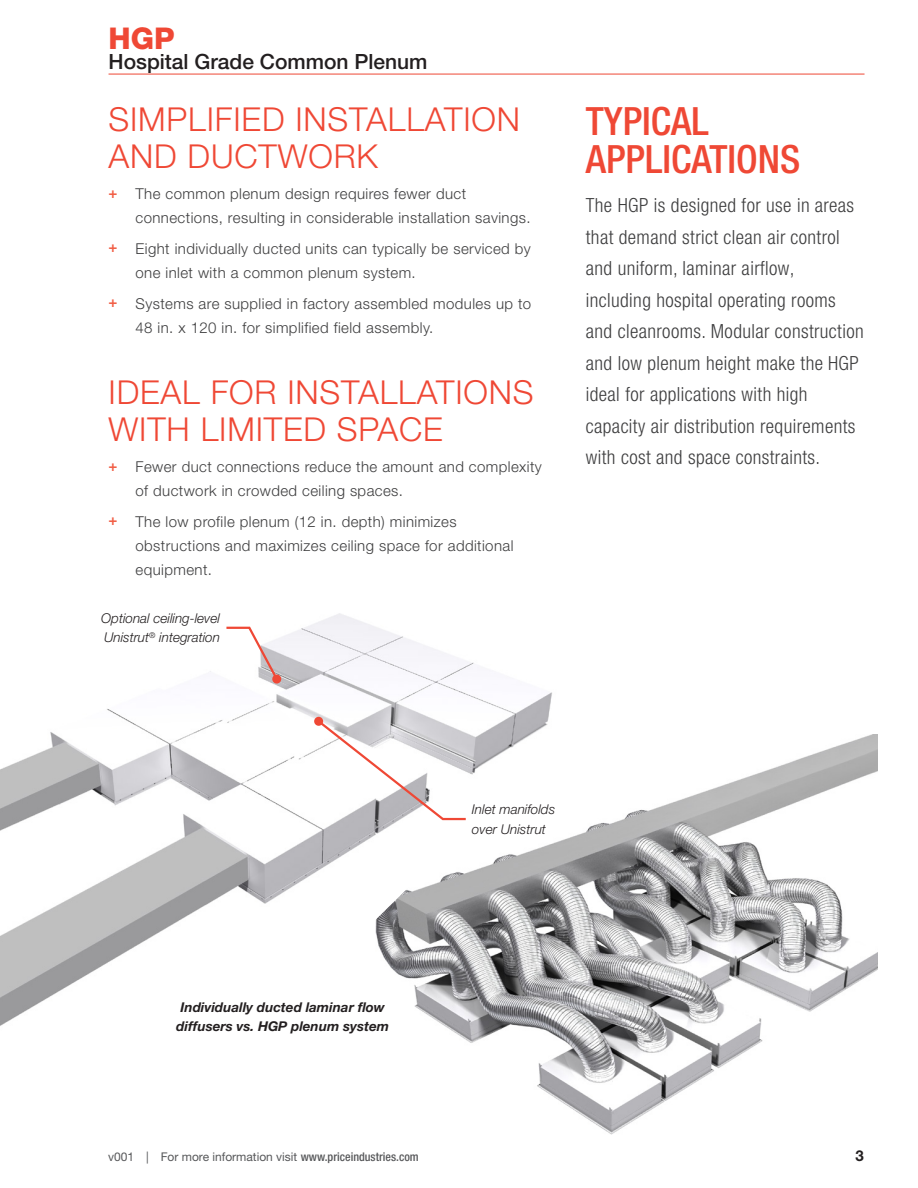
<style>
.page{position:relative;width:918px;height:1188px;background:#fff}
.page>*{position:absolute;margin:0;border:0;box-sizing:border-box;transform-origin:0 0}
.Sidebar_-_Body_1{font:500 condensed 39px/37.5px "Helvetica Neue LT Std";color:#ef4835}
.Special-Heading_2{font:300 33px/37.5px "Helvetica Neue LT Std";letter-spacing:.025em;color:#ef4835}
.t1{font:800 30px "Helvetica Neue LT Std";color:#ef4835}
.t2{font:500 21px "Helvetica Neue LT Std";color:#231f20}
.Sidebar_-_Body_1-2{font:300 condensed 19.5px/31.5px "Helvetica Neue LT Std";letter-spacing:.02em;color:#3e3e3f}
.t3{font:300 15px/24px "Helvetica Neue LT Std";letter-spacing:.03em;color:#3e3e3f}
.t4{font:700 15px "Helvetica Neue LT Std";color:#231f20}
.Special-Caption{font:italic 300 13.5px/19.5px "Helvetica Neue LT Std";color:#231f20}
.Special-Caption-2{font:italic 700 13.5px/19.5px "Helvetica Neue LT Std";color:#231f20;text-align:center}
.t5{font:12px "Helvetica Neue LT Std";color:#57585a}
.s1{font-weight:500;color:#f15d44}
.s2{font-weight:500;font-stretch:condensed}
</style>
<div class="page">
<img style="left:537px;top:734px;width:341px;height:401px">
<img style="left:0;top:613px;width:575px;height:473px">
<svg style="left:224px;top:626px;width:56px;height:56px"></svg>
<div style="left:272px;top:675px;width:9px;height:9px;background:#ef4835;border-radius:50%"></div>
<svg style="left:316px;top:718px;width:152px;height:103px"></svg>
<div style="left:314px;top:717px;width:9px;height:9px;background:#ef4835;border-radius:50%"></div>
<hr style="left:109px;top:74px;width:756px;height:1px;background:#ef4835">
<h3 class="t1" style="left:109px;top:21px;width:68px">HGP</h3>
<h3 class="t2" style="left:109px;top:49px;width:320px">Hospital Grade Common Plenum</h3>
<p class="Special-Heading_2" style="left:109px;top:100px;width:413px">SIMPLIFIED INSTALLATION<br>AND DUCTWORK</p>
<p class="t3" style="left:136px;top:181px;width:397px;text-indent:-27px"><span class="s1">+</span> The common plenum design requires fewer duct connections, resulting in considerable installation savings.</p>
<p class="t3" style="left:136px;top:236px;width:397px;text-indent:-27px"><span class="s1">+</span> Eight individually ducted units can typically be serviced by one inlet with a common plenum system.</p>
<p class="t3" style="left:136px;top:291px;width:397px;text-indent:-27px"><span class="s1">+</span> Systems are supplied in factory assembled modules up to<br>48 in. x 120 in. for simplified field assembly.</p>
<p class="Special-Heading_2" style="left:109px;top:373px;width:427px">IDEAL FOR INSTALLATIONS<br>WITH LIMITED SPACE</p>
<p class="t3" style="left:136px;top:454px;width:408px;text-indent:-27px"><span class="s1">+</span> Fewer duct connections reduce the amount and complexity of ductwork in crowded ceiling spaces.</p>
<p class="t3" style="left:136px;top:509px;width:379px;text-indent:-27px"><span class="s1">+</span> The low profile plenum (12 in. depth) minimizes obstructions and maximizes ceiling space for additional equipment.</p>
<p class="Special-Caption" style="left:101px;top:608px;width:120px">Optional ceiling-level<br>Unistrut<sup>®</sup> integration</p>
<p class="Sidebar_-_Body_1" style="left:586px;top:102px;width:216px">TYPICAL<br>APPLICATIONS</p>
<p class="Sidebar_-_Body_1-2" style="left:586px;top:190px;width:279px">The HGP is designed for use in areas that demand strict clean air control and uniform, laminar airflow, including hospital operating rooms and cleanrooms. Modular construction and low plenum height make the HGP ideal for applications with high capacity air distribution requirements with cost and space constraints.</p>
<p class="Special-Caption" style="left:472px;top:799px;width:85px">Inlet manifolds over Unistrut</p>
<p class="Special-Caption-2" style="left:176px;top:997px;width:214px">Individually ducted laminar flow diffusers vs. HGP plenum system</p>
<p class="t5" style="left:108px;top:1150px;width:312px">v001 | For more information visit <span class="s2">www.priceindustries.com</span></p>
<p class="t4" style="left:856px;top:1146px;width:10px">3</p>
</div>
